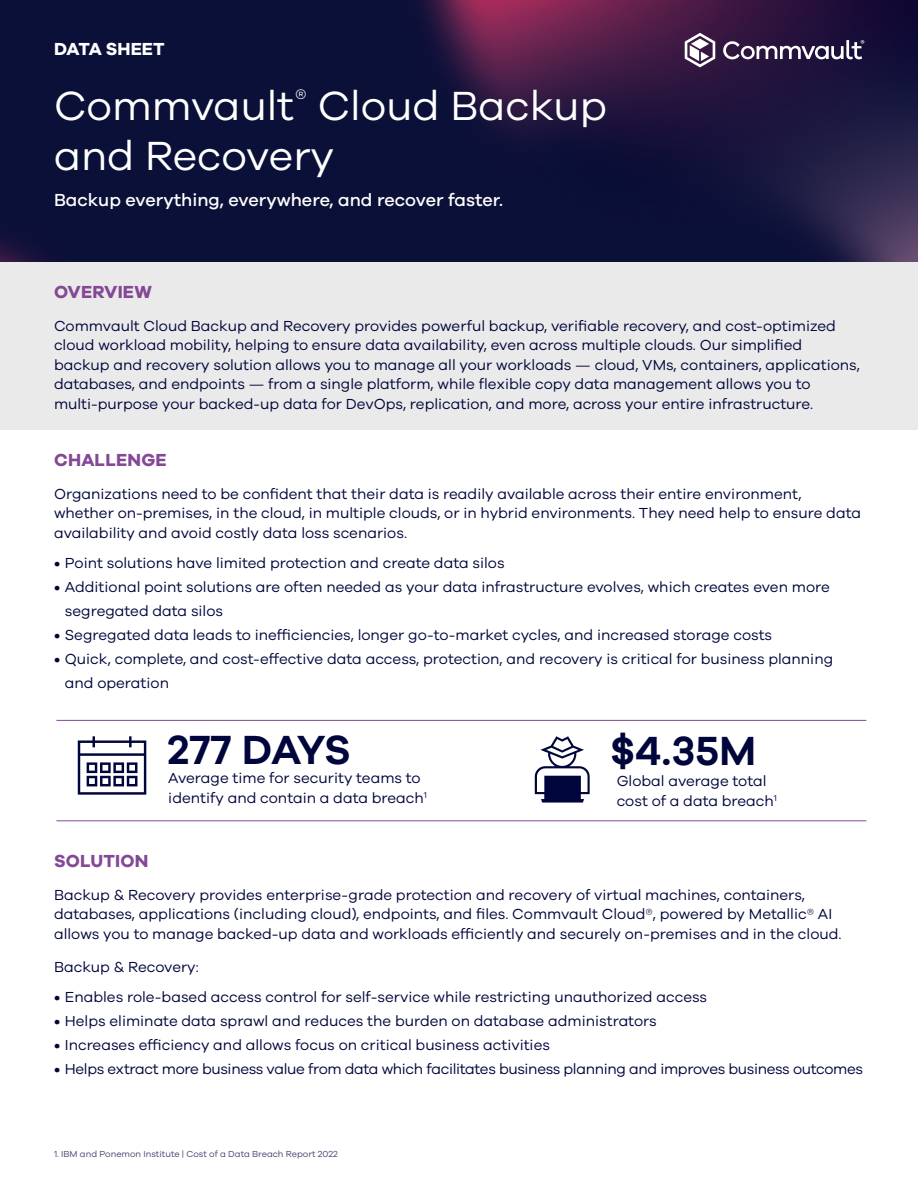
<style>
.page{position:relative;width:918px;height:1188px;background:#fff}
.page>*{position:absolute;margin:0;border:0;box-sizing:border-box;transform-origin:0 0}
.White_Title{font:42px/50.4px "Galano Grotesque";color:#fff}
.Body_Copy{font:600 42px "Galano Grotesque";color:#00053b}
.Subtitle_White{font:500 18px "Galano Grotesque";color:#fff}
.Crocus_Header{font:700 18px "Galano Grotesque";letter-spacing:.01em;color:#844896}
.t1{font:700 18px "Galano Grotesque";color:#fff}
.Body_Copy-2{font:15px/19.5px "Galano Grotesque";color:#00053b}
.Body_Copy-3{font:15px "Galano Grotesque";letter-spacing:-.02em;color:#00053b}
.Footnotes{font:9px "Galano Grotesque";color:#40446c}
.s1{font-weight:500}
</style>
<div class="page">
<img style="left:0;top:0;width:918px;height:262px">
<div style="left:0;top:262px;width:918px;height:168px;background:#eaeaea"></div>
<svg style="left:685px;top:33px;width:30px;height:34px"></svg>
<svg style="left:723px;top:40px;width:141px;height:19px"></svg>
<hr style="left:56px;top:720px;width:810px;height:1px;background:#844896">
<hr style="left:56px;top:820px;width:810px;height:1px;background:#844896">
<svg style="left:78px;top:736px;width:68px;height:59px"></svg>
<svg style="left:535px;top:736px;width:55px;height:67px"></svg>
<p class="t1" style="left:54px;top:38px;width:112px">DATA SHEET</p>
<p class="White_Title" style="left:54px;top:79px;width:555px">Commvault<sup>®</sup> Cloud Backup and Recovery</p>
<p class="Subtitle_White" style="left:54px;top:189px;width:451px">Backup everything, everywhere, and recover faster.</p>
<p class="Crocus_Header" style="left:54px;top:280px;width:99px">OVERVIEW</p>
<p class="Body_Copy-2" style="left:54px;top:315px;width:807px">Commvault Cloud Backup and Recovery provides powerful backup, verifiable recovery, and cost-optimized cloud workload mobility, helping to ensure data availability, even across multiple clouds. Our simplified backup and recovery solution allows you to manage all your workloads — cloud, VMs, containers, applications, databases, and endpoints — from a single platform, while flexible copy data management allows you to multi-purpose your backed-up data for DevOps, replication, and more, across your entire infrastructure.</p>
<p class="Crocus_Header" style="left:54px;top:449px;width:114px">CHALLENGE</p>
<p class="Body_Copy-2" style="left:54px;top:483px;width:808px">Organizations need to be confident that their data is readily available across their entire environment, whether on-premises, in the cloud, in multiple clouds, or in hybrid environments. They need help to ensure data availability and avoid costly data loss scenarios.</p>
<p class="Body_Copy-2" style="left:54px;top:553px;width:452px"><span class="s1">•</span> Point solutions have limited protection and create data silos</p>
<p class="Body_Copy-2" style="left:65px;top:575px;width:767px;line-height:24px;text-indent:-11px"><span class="s1">•</span> Additional point solutions are often needed as your data infrastructure evolves, which creates even more segregated data silos</p>
<p class="Body_Copy-2" style="left:54px;top:625px;width:720px"><span class="s1">•</span> Segregated data leads to inefficiencies, longer go-to-market cycles, and increased storage costs</p>
<p class="Body_Copy-2" style="left:65px;top:647px;width:770px;line-height:24px;text-indent:-11px"><span class="s1">•</span> Quick, complete, and cost-effective data access, protection, and recovery is critical for business planning and operation</p>
<p class="Body_Copy" style="left:167px;top:724px;width:185px">277 DAYS</p>
<p class="Body_Copy" style="left:610px;top:725px;width:148px">$4.35M</p>
<p class="Body_Copy-2" style="left:168px;top:768px;width:260px">Average time for security teams to identify and contain a data breach<sup>1</sup></p>
<p class="Body_Copy-2" style="left:617px;top:771px;width:162px">Global average total cost of a data breach<sup>1</sup></p>
<p class="Crocus_Header" style="left:54px;top:849px;width:96px">SOLUTION</p>
<p class="Body_Copy-2" style="left:54px;top:884px;width:789px">Backup &amp; Recovery provides enterprise-grade protection and recovery of virtual machines, containers, databases, applications (including cloud), endpoints, and files. Commvault Cloud®, powered by Metallic® AI allows you to manage backed-up data and workloads efficiently and securely on-premises and in the cloud.</p>
<p class="Body_Copy-2" style="left:54px;top:956px;width:146px">Backup &amp; Recovery:</p>
<p class="Body_Copy-2" style="left:54px;top:987px;width:655px"><span class="s1">•</span> Enables role-based access control for self-service while restricting unauthorized access</p>
<p class="Body_Copy-2" style="left:54px;top:1011px;width:604px"><span class="s1">•</span> Helps eliminate data sprawl and reduces the burden on database administrators</p>
<p class="Body_Copy-2" style="left:54px;top:1035px;width:497px"><span class="s1">•</span> Increases efficiency and allows focus on critical business activities</p>
<p class="Body_Copy-3" style="left:54px;top:1060px;width:811px"><span class="s1">•</span> Helps extract more business value from data which facilitates business planning and improves business outcomes</p>
<p class="Footnotes" style="left:54px;top:1149px;width:285px">1. IBM and Ponemon Institute | Cost of a Data Breach Report 2022</p>
</div>
